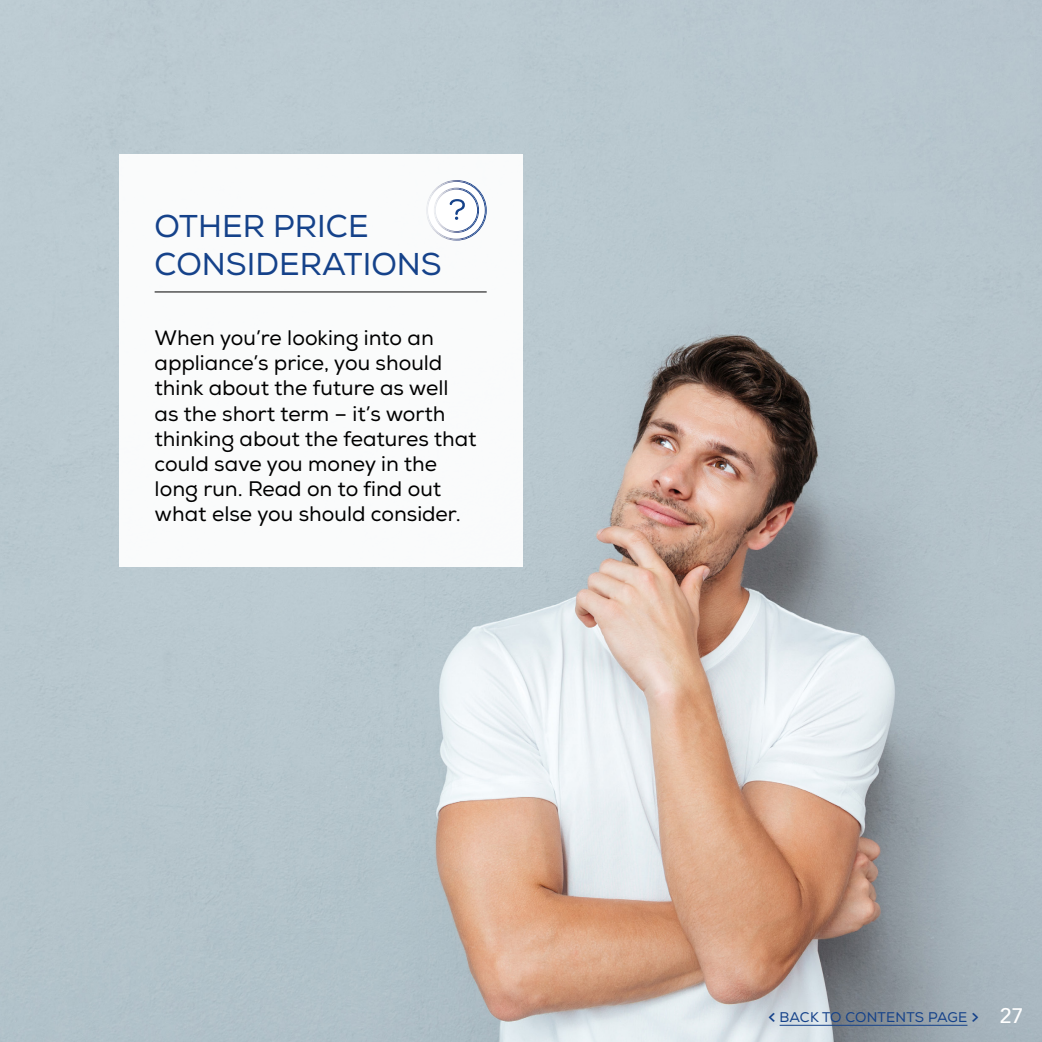
<style>
.page{position:relative;width:1042px;height:1042px;background:#fff}
.page>*{position:absolute;margin:0;border:0;box-sizing:border-box;transform-origin:0 0}
.t1{font:31.5px/37.8px "Euronics";color:#15428a}
.t2{font:21px/25.2px "Euronics";color:#000}
.t3{font:14px "Euronics";letter-spacing:.015em;color:#15428a}
.s1{font-size:21px}
.s2{font-family:"Avenir";font-weight:500;font-size:21px;color:#fff}
</style>
<div class="page">
<img style="left:0;top:0;width:1042px;height:1042px">
<div style="left:119px;top:154px;width:403px;height:413px;background:#fff"></div>
<hr style="left:155px;top:291px;width:332px;height:1px;background:#000">
<img style="left:426px;top:180px;width:61px;height:61px">
<img style="left:427px;top:181px;width:59px;height:59px">
<img style="left:434px;top:188px;width:45px;height:45px">
<img style="left:435px;top:189px;width:43px;height:43px">
<svg style="left:449px;top:199px;width:16px;height:21px"></svg>
<hr style="left:779px;top:1025px;width:188px;height:1px;background:#15428a">
<h1 class="t1" style="left:155px;top:208px;width:289px">OTHER PRICE<br>CONSIDERATIONS</h1>
<p class="t2" style="left:155px;top:325px;width:323px">When you’re looking into an appliance’s price, you should think about the future as well as the short term – it’s worth thinking about the features that could save you money in the long run. Read on to find out what else you should consider.</p>
<p class="t3" style="left:768px;top:1008px;width:257px"><span class="s1">&lt;</span> BACK TO CONTENTS PAGE <span class="s1">&gt;</span> <span class="s2">27</span></p>
</div>
